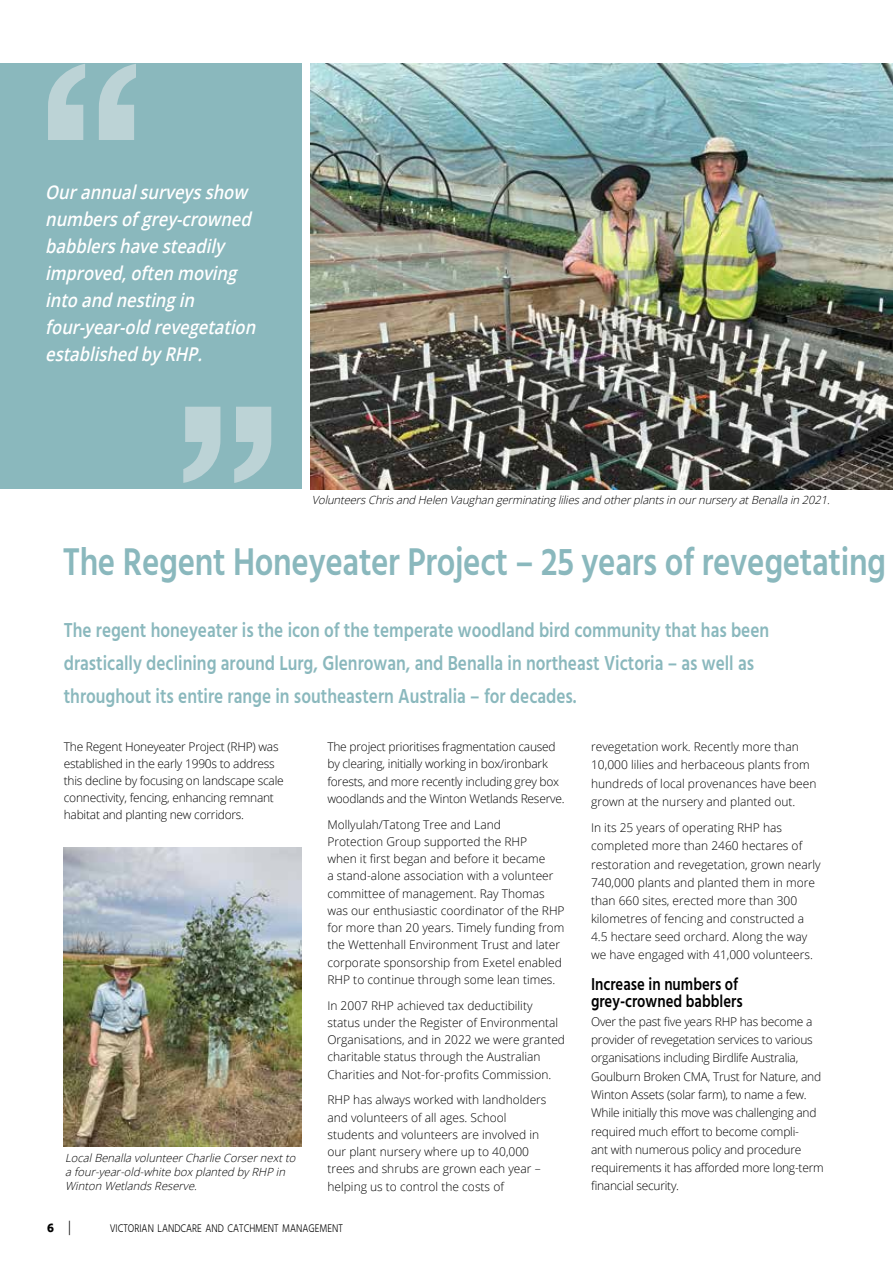
<style>
.page{position:relative;width:893px;height:1263px;background:#fff}
.page>*{position:absolute;margin:0;border:0;box-sizing:border-box;transform-origin:0 0}
.t1{font:600 39.6px "Hind";letter-spacing:-.01em;color:#8ab8bd;scale:.83 1}
.t2{font:600 20.7px/33px "Hind";color:#8ab8bd;scale:.83 1}
.t3{font:italic 600 18.9px/27px "Open Sans";color:#fff;scale:.87 1}
.t4{font:600 17.7px/17.7px "Hind";color:#000;scale:.83 1}
.t5{font:300 16.2px "Hind";color:#000;scale:.83 1}
.t6{font:700 12.75px "Hind";color:#000}
.t7{font:300 12px/17.2px "Open Sans";color:#000}
.t8{font:300 12px/18.3px "Open Sans";letter-spacing:-.02em;color:#000}
.t9{font:300 11.4px "Hind";color:#000;scale:.83 1}
.t10{font:italic 300 11.25px/14.2px "Open Sans";color:#000}
</style>
<div class="page">
<img style="left:310px;top:64px;width:583px;height:425px">
<div style="left:0;top:64px;width:302px;height:425px;background:#8ab8bd"></div>
<svg style="left:48px;top:64px;width:88px;height:76px"></svg>
<svg style="left:183px;top:407px;width:88px;height:76px"></svg>
<img style="left:64px;top:847px;width:238px;height:300px">
<h3 class="t3" style="left:45px;top:178px;width:249px">Ourannualsurveysshow numbersofgrey-crowned babblershavesteadily improved,often moving into and nestingin four-year-old revegetation established by RHP.</h3>
<p class="t10" style="left:312px;top:493px;width:522px">VolunteersChrisand Helen Vaughan germinatingliliesand otherplantsin ournursery atBenallain 2021.</p>
<h1 class="t1" style="left:63px;top:534px;width:993px">The Regent Honeyeater Project – 25 years of revegetating</h1>
<p class="t2" style="left:64px;top:614px;width:851px">The regent honeyeater is the icon of the temperate woodland bird community that has been drastically declining around Lurg, Glenrowan, and Benalla in northeast Victoria – as well as throughout its entire range in southeastern Australia – for decades.</p>
<p class="t8" style="left:327px;top:738px;width:239px;line-height:17.2px">The project prioritises fragmentation caused by clearing, initially working in box/ironbark forests, and more recently including grey box woodlands and the Winton Wetlands Reserve.</p>
<p class="t7" style="left:327px;top:815px;width:239px">Mollyulah/Tatong Tree and Land<br>Protection Group supported the RHP<br>when it first began and before it became<br>a stand-alone association with a volunteer committee of management. Ray Thomas was our enthusiastic coordinator of the RHP for more than 20 years. Timely funding from the Wettenhall Environment Trust and later corporate sponsorship from Exetel enabled RHP to continue through some lean times.</p>
<p class="t7" style="left:327px;top:996px;width:239px">In 2007 RHP achieved tax deductibility status under the Register of Environmental Organisations, and in 2022 we were granted charitable status through the Australian Charities and Not-for-profits Commission.</p>
<p class="t7" style="left:327px;top:1091px;width:221px">RHP has always worked with landholders and volunteers of all ages. School students and volunteers are involved in our plant nursery where up to 40,000 trees and shrubs are grown each year – helping us to control the costs of</p>
<p class="t8" style="left:64px;top:738px;width:222px;line-height:17px">The Regent Honeyeater Project (RHP) was established in the early 1990s to address this decline by focusing on landscape scale connectivity, fencing, enhancing remnant habitat and planting new corridors.</p>
<p class="t7" style="left:591px;top:737px;width:227px;line-height:18.1px">revegetation work. Recently more than 10,000 lilies and herbaceous plants from hundreds of local provenances have been grown at the nursery and planted out.</p>
<p class="t7" style="left:591px;top:818px;width:231px;line-height:18.1px">In its 25 years of operating RHP has completed more than 2460 hectares of restoration and revegetation, grown nearly 740,000 plants and planted them in more than 660 sites, erected more than 300 kilometres of fencing and constructed a 4.5 hectare seed orchard. Along the way we have engaged with 41,000 volunteers.</p>
<h3 class="t4" style="left:591px;top:976px;width:184px">Increase in numbers of grey-crowned babblers</h3>
<p class="t8" style="left:591px;top:1012px;width:234px">Over the past five years RHP has become a provider of revegetation services to various organisations including Birdlife Australia, Goulburn Broken CMA, Trust for Nature, and Winton Assets (solar farm), to name a few.<br>While initially this move was challenging and required much effort to become compli-<br>ant with numerous policy and procedure requirements it has afforded more long-term financial security.</p>
<p class="t10" style="left:65px;top:1150px;width:235px">LocalBenalla volunteerCharlie Corsernextto a four-year-old-white boxplanted by RHP in<br>Winton WetlandsReserve.</p>
<h3 class="t5" style="left:68px;top:1216px;width:5px">|</h3>
<p class="t6" style="left:47px;top:1220px;width:8px">6</p>
<p class="t9" style="left:110px;top:1221px;width:282px">VICTORIAN LANDCARE AND CATCHMENT MANAGEMENT</p>
</div>
